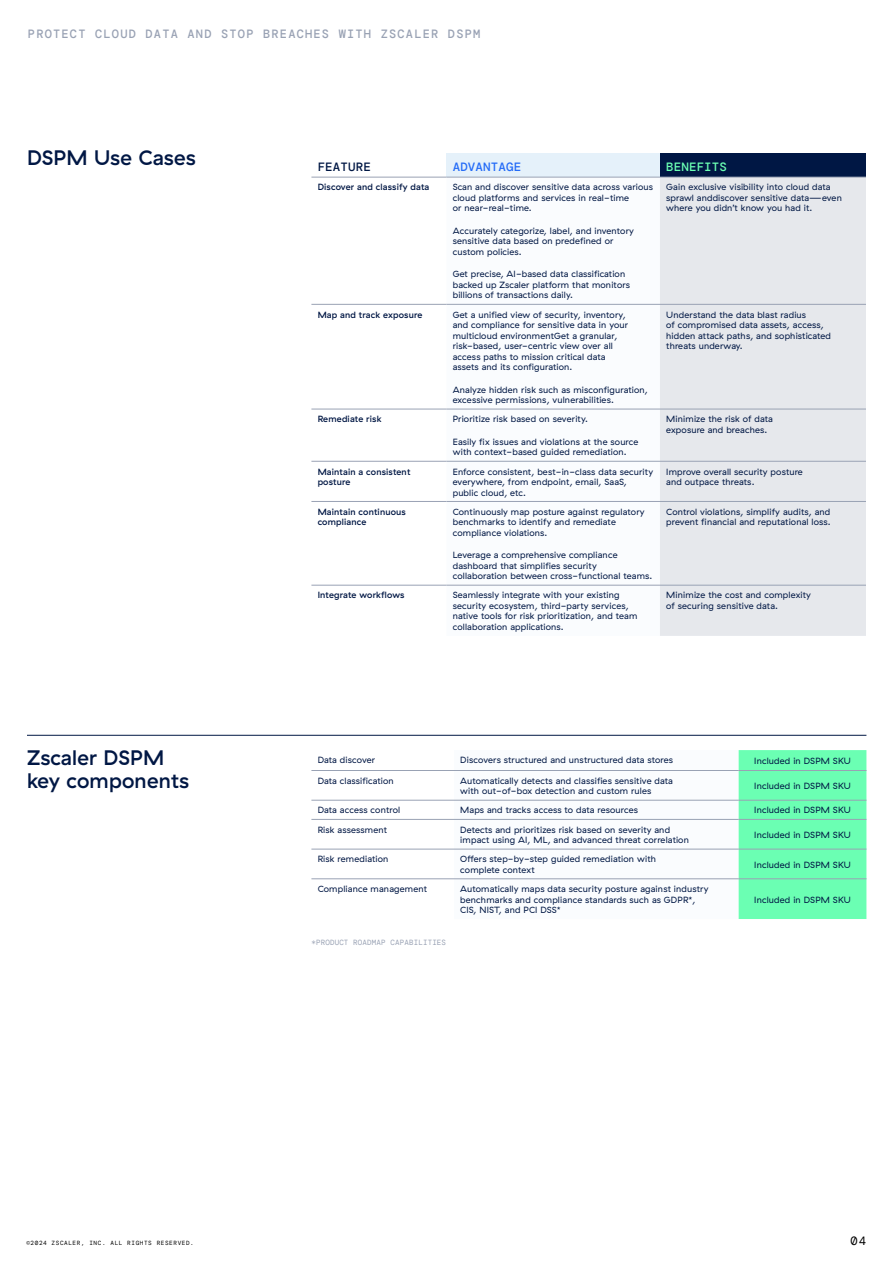
<style>
.page{position:relative;width:893px;height:1263px;background:#fff}
.page>*{position:absolute;margin:0;border:0;box-sizing:border-box;transform-origin:0 0}
.t1{font:500 21px/22.5px "GT Haptik ZS";letter-spacing:.01em;color:#001744}
.t2{font:500 12px "DM Mono";letter-spacing:.1em;color:#99a2b4}
.t3{font:500 12px "DM Mono";letter-spacing:.01em;color:#256cf7;scale:1.04 1}
.t4{font:500 12px "DM Mono";letter-spacing:.01em;color:#6bffb3;scale:1.04 1}
.t5{font:500 12px "DM Mono";letter-spacing:.01em;color:#001744;scale:1.04 1}
.t6{font:12px "DM Mono";color:#000}
.t7{font:9px/10.5px "GT Haptik ZS";letter-spacing:.02em;color:#001744}
.t8{font:500 9px/10.5px "GT Haptik ZS";letter-spacing:.02em;color:#001744}
.t9{font:7.5px "DM Mono";letter-spacing:.02em;color:#99a2b4}
.t10{font:6px "DM Mono";letter-spacing:.1em;color:#000}
</style>
<div class="page">
<div style="left:446px;top:153px;width:214px;height:24px;background:#e5f1fa"></div>
<div style="left:660px;top:153px;width:206px;height:24px;background:#001744"></div>
<svg style="left:446px;top:303px;width:214px;height:282px"></svg>
<div style="left:660px;top:178px;width:206px;height:458px;background:#e6e8ec"></div>
<hr style="left:660px;top:177px;width:206px;height:1px;background:#99a2b4">
<hr style="left:311px;top:177px;width:135px;height:1px;background:#99a2b4">
<hr style="left:446px;top:177px;width:214px;height:1px;background:#99a2b4">
<hr style="left:311px;top:304px;width:135px;height:1px;background:#99a2b4">
<hr style="left:446px;top:304px;width:214px;height:1px;background:#99a2b4">
<hr style="left:660px;top:304px;width:206px;height:1px;background:#99a2b4">
<hr style="left:311px;top:409px;width:135px;height:1px;background:#99a2b4">
<hr style="left:446px;top:409px;width:214px;height:1px;background:#99a2b4">
<hr style="left:660px;top:409px;width:206px;height:1px;background:#99a2b4">
<hr style="left:311px;top:461px;width:135px;height:1px;background:#99a2b4">
<hr style="left:446px;top:461px;width:214px;height:1px;background:#99a2b4">
<hr style="left:660px;top:461px;width:206px;height:1px;background:#99a2b4">
<hr style="left:311px;top:501px;width:135px;height:1px;background:#99a2b4">
<hr style="left:446px;top:501px;width:214px;height:1px;background:#99a2b4">
<hr style="left:660px;top:501px;width:206px;height:1px;background:#99a2b4">
<hr style="left:311px;top:585px;width:135px;height:1px;background:#99a2b4">
<hr style="left:446px;top:585px;width:214px;height:1px;background:#99a2b4">
<hr style="left:660px;top:585px;width:206px;height:1px;background:#99a2b4">
<svg style="left:454px;top:750px;width:285px;height:169px"></svg>
<div style="left:739px;top:750px;width:127px;height:169px;background:#6bffb3"></div>
<hr style="left:311px;top:770px;width:143px;height:1px;background:#99a2b4">
<hr style="left:454px;top:770px;width:285px;height:1px;background:#99a2b4">
<hr style="left:739px;top:770px;width:127px;height:1px;background:#99a2b4">
<hr style="left:311px;top:800px;width:143px;height:1px;background:#99a2b4">
<hr style="left:454px;top:800px;width:285px;height:1px;background:#99a2b4">
<hr style="left:739px;top:800px;width:127px;height:1px;background:#99a2b4">
<hr style="left:311px;top:819px;width:143px;height:1px;background:#99a2b4">
<hr style="left:454px;top:819px;width:285px;height:1px;background:#99a2b4">
<hr style="left:739px;top:819px;width:127px;height:1px;background:#99a2b4">
<hr style="left:311px;top:849px;width:143px;height:1px;background:#99a2b4">
<hr style="left:454px;top:849px;width:285px;height:1px;background:#99a2b4">
<hr style="left:739px;top:849px;width:127px;height:1px;background:#99a2b4">
<hr style="left:311px;top:878px;width:143px;height:1px;background:#99a2b4">
<hr style="left:454px;top:878px;width:285px;height:1px;background:#99a2b4">
<hr style="left:739px;top:878px;width:127px;height:1px;background:#99a2b4">
<hr style="left:27px;top:735px;width:839px;height:1px;background:#001744">
<h2 class="t2" style="left:28px;top:26px;width:454px">PROTECT CLOUD DATA AND STOP BREACHES WITH ZSCALER DSPM</h2>
<h1 class="t1" style="left:27px;top:147px;width:170px">DSPM Use Cases</h1>
<h2 class="t5" style="left:318px;top:159px;width:53px">FEATURE</h2>
<h2 class="t3" style="left:453px;top:159px;width:67px">ADVANTAGE</h2>
<h2 class="t4" style="left:666px;top:159px;width:60px">BENEFITS</h2>
<p class="t8" style="left:318px;top:182px;width:113px">Discover and classify data</p>
<p class="t7" style="left:453px;top:182px;width:202px">Scan and discover sensitive data across various cloud platforms and services in real-time<br>or near-real-time.</p>
<p class="t7" style="left:453px;top:226px;width:183px">Accurately categorize, label, and inventory sensitive data based on predefined or custom policies.</p>
<p class="t7" style="left:453px;top:269px;width:179px">Get precise, AI-based data classification backed up Zscaler platform that monitors billions of transactions daily.</p>
<p class="t7" style="left:666px;top:182px;width:177px">Gain exclusive visibility into cloud data sprawl anddiscover sensitive data—even where you didn’t know you had it.</p>
<p class="t8" style="left:318px;top:309px;width:106px">Map and track exposure</p>
<p class="t7" style="left:453px;top:309px;width:177px">Get a unified view of security, inventory, and compliance for sensitive data in your multicloud environmentGet a granular, risk-based, user-centric view over all access paths to mission critical data assets and its configuration.</p>
<p class="t7" style="left:453px;top:384px;width:197px">Analyze hidden risk such as misconfiguration, excessive permissions, vulnerabilities.</p>
<p class="t8" style="left:318px;top:414px;width:65px">Remediate risk</p>
<p class="t7" style="left:453px;top:414px;width:137px">Prioritize risk based on severity.</p>
<p class="t7" style="left:453px;top:436px;width:187px">Easily fix issues and violations at the source with context-based guided remediation.</p>
<p class="t7" style="left:666px;top:309px;width:166px">Understand the data blast radius<br>of compromised data assets, access, hidden attack paths, and sophisticated threats underway.</p>
<p class="t7" style="left:666px;top:414px;width:108px">Minimize the risk of data exposure and breaches.</p>
<p class="t8" style="left:318px;top:466px;width:94px">Maintain a consistent posture</p>
<p class="t7" style="left:453px;top:466px;width:202px">Enforce consistent, best-in-class data security everywhere, from endpoint, email, SaaS, public cloud, etc.</p>
<p class="t7" style="left:666px;top:466px;width:138px">Improve overall security posture and outpace threats.</p>
<p class="t8" style="left:318px;top:506px;width:90px">Maintain continuous compliance</p>
<p class="t7" style="left:453px;top:506px;width:193px">Continuously map posture against regulatory benchmarks to identify and remediate compliance violations.</p>
<p class="t7" style="left:453px;top:550px;width:201px">Leverage a comprehensive compliance dashboard that simplifies security collaboration between cross-functional teams.</p>
<p class="t7" style="left:666px;top:506px;width:166px">Control violations, simplify audits, and prevent financial and reputational loss.</p>
<p class="t8" style="left:318px;top:590px;width:88px">Integrate workflows</p>
<p class="t7" style="left:453px;top:590px;width:186px">Seamlessly integrate with your existing security ecosystem, third-party services, native tools for risk prioritization, and team collaboration applications.</p>
<p class="t7" style="left:666px;top:590px;width:146px">Minimize the cost and complexity of securing sensitive data.</p>
<h1 class="t1" style="left:27px;top:747px;width:164px">Zscaler DSPM key components</h1>
<p class="t7" style="left:318px;top:755px;width:59px">Data discover</p>
<p class="t7" style="left:460px;top:755px;width:214px">Discovers structured and unstructured data stores</p>
<p class="t7" style="left:754px;top:756px;width:98px">Included in DSPM SKU</p>
<p class="t7" style="left:318px;top:775px;width:77px">Data classification</p>
<p class="t7" style="left:460px;top:775px;width:214px">Automatically detects and classifies sensitive data with out-of-box detection and custom rules</p>
<p class="t7" style="left:754px;top:781px;width:98px">Included in DSPM SKU</p>
<p class="t7" style="left:318px;top:805px;width:84px">Data access control</p>
<p class="t7" style="left:460px;top:805px;width:179px">Maps and tracks access to data resources</p>
<p class="t7" style="left:754px;top:805px;width:98px">Included in DSPM SKU</p>
<p class="t7" style="left:318px;top:824px;width:71px">Risk assessment</p>
<p class="t7" style="left:460px;top:824px;width:230px">Detects and prioritizes risk based on severity and impact using AI, ML, and advanced threat correlation</p>
<p class="t7" style="left:754px;top:829px;width:98px">Included in DSPM SKU</p>
<p class="t7" style="left:318px;top:854px;width:72px">Risk remediation</p>
<p class="t7" style="left:460px;top:854px;width:197px">Offers step-by-step guided remediation with complete context</p>
<p class="t7" style="left:754px;top:859px;width:98px">Included in DSPM SKU</p>
<p class="t7" style="left:318px;top:884px;width:111px">Compliance management</p>
<p class="t7" style="left:460px;top:884px;width:250px">Automatically maps data security posture against industry benchmarks and compliance standards such as GDPR*,<br>CIS, NIST, and PCI DSS*</p>
<p class="t7" style="left:754px;top:894px;width:98px">Included in DSPM SKU</p>
<p class="t9" style="left:311px;top:938px;width:136px">*PRODUCT ROADMAP CAPABILITIES</p>
<p class="t10" style="left:26px;top:1239px;width:169px">©2024 ZSCALER, INC. ALL RIGHTS RESERVED.</p>
<h2 class="t6" style="left:850px;top:1233px;width:17px">04</h2>
</div>
